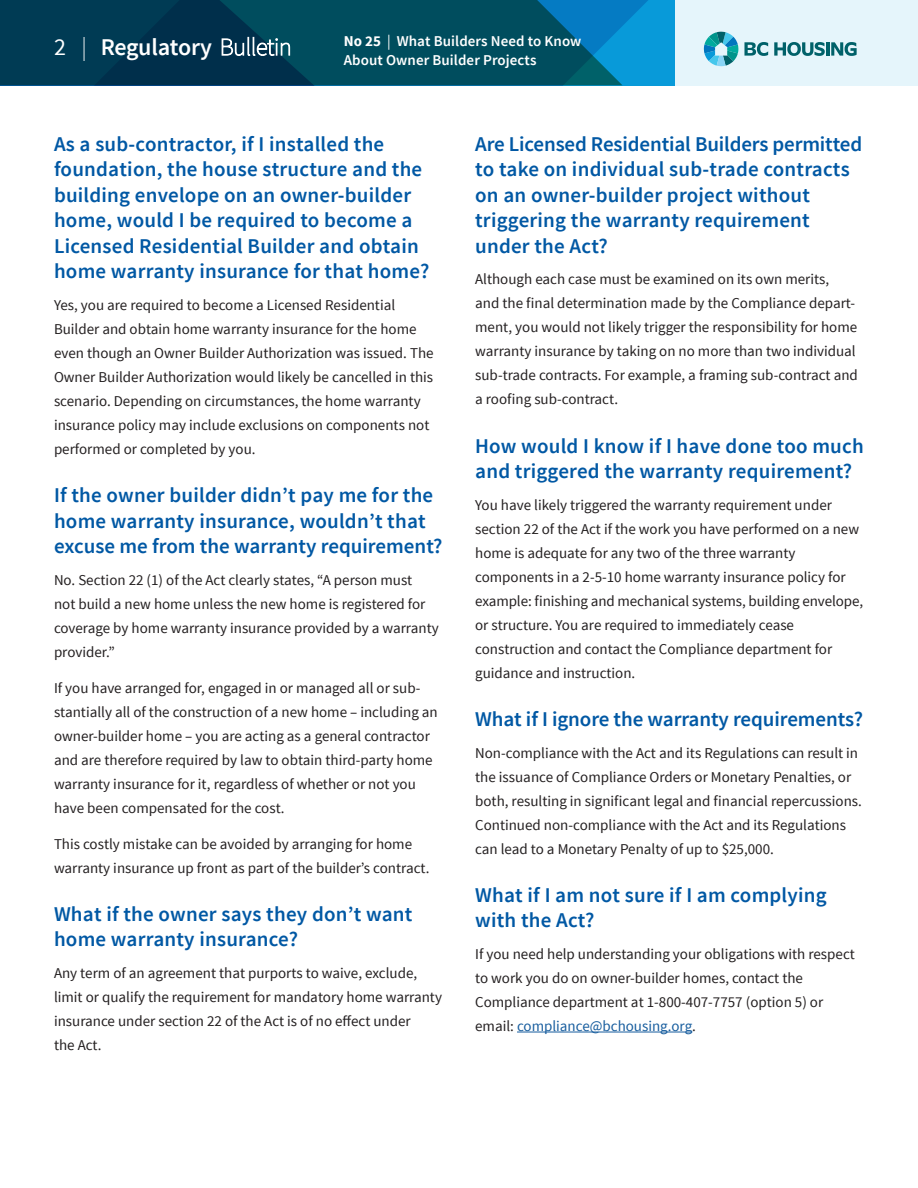
<style>
.page{position:relative;width:918px;height:1188px;background:#fff}
.page>*{position:absolute;margin:0;border:0;box-sizing:border-box;transform-origin:0 0}
.t1{font:600 24px "Source Sans Pro";letter-spacing:-.01em;color:#fff}
.New_H1{font:600 21px/25.5px "Source Sans Pro";letter-spacing:.01em;color:#0158a4}
.NEW_H2_body{font:15px/24px "Source Sans Pro";color:#231f20}
.t2{font:600 15px/18.9px "Source Sans Pro";letter-spacing:.005em;color:#fff}
.s1{font-weight:400}
.s2{font-weight:300}
.s3{font-weight:700}
.s4{color:#175d9e}
</style>
<div class="page">
<div style="left:675px;top:0;width:243px;height:85px;background:#e5f5fb"></div>
<svg style="left:334px;top:0;width:341px;height:85px;background:#015f7e"></svg>
<svg style="left:703px;top:31px;width:154px;height:36px"></svg>
<svg style="left:0;top:0;width:334px;height:86px;background:#033d55"></svg>
<hr style="left:517px;top:1032px;width:175px;height:1px;background:#175d9e">
<h1 class="t1" style="left:54px;top:32px;width:159px"><span class="s1">2</span> <span class="s2">|</span> Regulatory</h1>
<p class="t2" style="left:344px;top:32px;width:239px"><span class="s3">No 25</span> <span class="s1">|</span> What Builders Need to Know<br>About Owner Builder Projects</p>
<p class="New_H1" style="left:54px;top:132px;width:377px">As a sub-contractor, if I installed the foundation, the house structure and the building envelope on an owner-builder home, would I be required to become a Licensed Residential Builder and obtain home warranty insurance for that home?</p>
<p class="NEW_H2_body" style="left:54px;top:293px;width:381px">Yes, you are required to become a Licensed Residential Builder and obtain home warranty insurance for the home even though an Owner Builder Authorization was issued. The Owner Builder Authorization would likely be cancelled in this scenario. Depending on circumstances, the home warranty insurance policy may include exclusions on components not performed or completed by you.</p>
<p class="New_H1" style="left:54px;top:483px;width:390px">If the owner builder didn’t pay me for the home warranty insurance, wouldn’t that excuse me from the warranty requirement?</p>
<p class="NEW_H2_body" style="left:54px;top:568px;width:386px">No. Section 22 (1) of the Act clearly states, “A person must<br>not build a new home unless the new home is registered for coverage by home warranty insurance provided by a warranty provider.”</p>
<p class="NEW_H2_body" style="left:54px;top:676px;width:385px">If you have arranged for, engaged in or managed all or sub&shy;stantially all of the construction of a new home – including an owner-builder home – you are acting as a general contractor and are therefore required by law to obtain third-party home warranty insurance for it, regardless of whether or not you have been compensated for the cost.</p>
<p class="NEW_H2_body" style="left:54px;top:832px;width:377px">This costly mistake can be avoided by arranging for home warranty insurance up front as part of the builder’s contract.</p>
<p class="New_H1" style="left:54px;top:902px;width:360px">What if the owner says they don’t want home warranty insurance?</p>
<p class="NEW_H2_body" style="left:54px;top:961px;width:390px">Any term of an agreement that purports to waive, exclude, limit or qualify the requirement for mandatory home warranty insurance under section 22 of the Act is of no effect under<br>the Act.</p>
<p class="New_H1" style="left:475px;top:132px;width:389px">Are Licensed Residential Builders permitted to take on individual sub-trade contracts on an owner-builder project without triggering the warranty requirement under the Act?</p>
<p class="NEW_H2_body" style="left:475px;top:268px;width:384px">Although each case must be examined on its own merits,<br>and the final determination made by the Compliance depart&shy;ment, you would not likely trigger the responsibility for home warranty insurance by taking on no more than two individual sub-trade contracts. For example, a framing sub-contract and a roofing sub-contract.</p>
<p class="New_H1" style="left:475px;top:433px;width:390px">How would I know if I have done too much and triggered the warranty requirement?</p>
<p class="NEW_H2_body" style="left:475px;top:493px;width:389px">You have likely triggered the warranty requirement under section 22 of the Act if the work you have performed on a new home is adequate for any two of the three warranty components in a 2-5-10 home warranty insurance policy for example: finishing and mechanical systems, building envelope, or structure. You are required to immediately cease construction and contact the Compliance department for guidance and instruction.</p>
<p class="New_H1" style="left:475px;top:707px;width:389px">What if I ignore the warranty requirements?</p>
<p class="NEW_H2_body" style="left:475px;top:741px;width:388px">Non-compliance with the Act and its Regulations can result in the issuance of Compliance Orders or Monetary Penalties, or both, resulting in significant legal and financial repercussions.<br>Continued non-compliance with the Act and its Regulations can lead to a Monetary Penalty of up to $25,000.</p>
<p class="New_H1" style="left:475px;top:883px;width:353px">What if I am not sure if I am complying with the Act?</p>
<p class="NEW_H2_body" style="left:475px;top:942px;width:381px">If you need help understanding your obligations with respect to work you do on owner-builder homes, contact the Compliance department at 1-800-407-7757 (option 5) or email: <span class="s4">compliance@bchousing.org</span>.</p>
</div>
